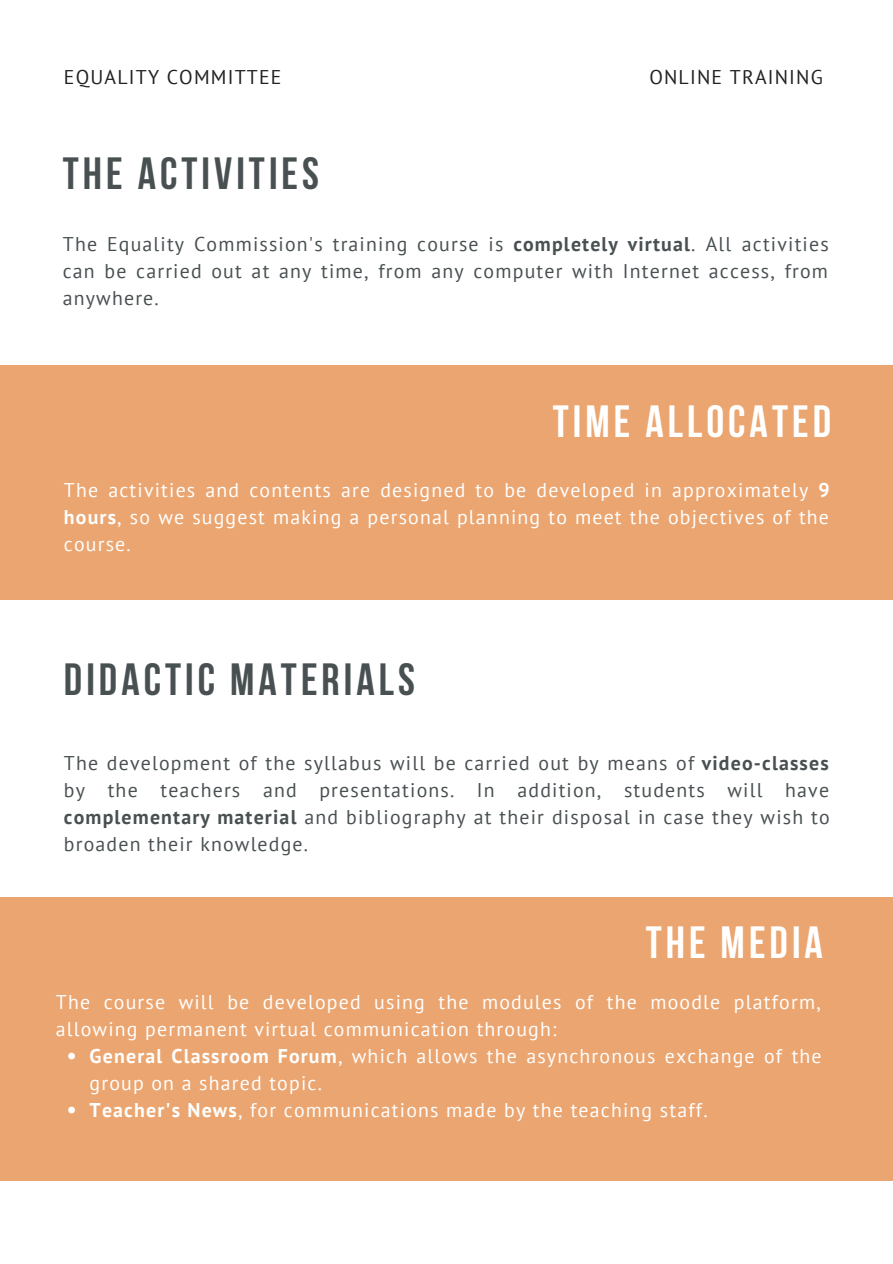
<style>
.page{position:relative;width:893px;height:1264px;background:#fff}
.page>*{position:absolute;margin:0;border:0;box-sizing:border-box;transform-origin:0 0}
.t1{font:700 45px "Bebas Neue";letter-spacing:.09em;color:#495052}
.t2{font:700 45px "Bebas Neue";letter-spacing:.09em;color:#fff}
.t3{font:19.8px/27px "PT Sans";letter-spacing:.06em;color:#fff}
.t4{font:19.8px/27px "PT Sans";letter-spacing:.06em;color:#495052;text-align:justify}
.t5{font:19.8px "PT Sans";letter-spacing:.06em;color:#222}
.s1{font-weight:700}
</style>
<div class="page">
<div style="left:0;top:366px;width:892px;height:233px;background:#eba570"></div>
<div style="left:0;top:897px;width:892px;height:283px;background:#eba570"></div>
<svg style="left:68px;top:1052px;width:7px;height:7px"></svg>
<svg style="left:68px;top:1106px;width:7px;height:7px"></svg>
<p class="t5" style="left:64px;top:64px;width:219px">EQUALITY COMMITTEE</p>
<p class="t5" style="left:649px;top:64px;width:175px">ONLINE TRAINING</p>
<p class="t1" style="left:63px;top:156px;width:258px">THE ACTIVITIES</p>
<p class="t4" style="left:63px;top:230px;width:767px">The Equality Commission's training course is <span class="s1">completely virtual</span>. All activities can be carried out at any time, from any computer with Internet access, from anywhere.</p>
<p class="t2" style="left:552px;top:403px;width:280px">TIME ALLOCATED</p>
<p class="t3" style="left:64px;top:476px;width:767px;text-align:justify">The activities and contents are designed to be developed in approximately <span class="s1">9 hours</span>, so we suggest making a personal planning to meet the objectives of the course.</p>
<p class="t1" style="left:64px;top:661px;width:352px">DIDACTIC MATERIALS</p>
<p class="t4" style="left:64px;top:749px;width:767px">The development of the syllabus will be carried out by means of <span class="s1">video-classes </span>by the teachers and presentations. In addition, students will have <span class="s1">complementary material</span> and bibliography at their disposal in case they wish to broaden their knowledge.</p>
<p class="t2" style="left:645px;top:924px;width:179px">THE MEDIA</p>
<p class="t3" style="left:56px;top:987px;width:766px">The course will be developed using the modules of the moodle platform, allowing permanent virtual communication through:</p>
<p class="t3" style="left:90px;top:1041px;width:733px"><span class="s1">General Classroom Forum</span>, which allows the asynchronous exchange of the group on a shared topic.</p>
<p class="t3" style="left:90px;top:1095px;width:619px"><span class="s1">Teacher's News</span>, for communications made by the teaching staff.</p>
</div>
